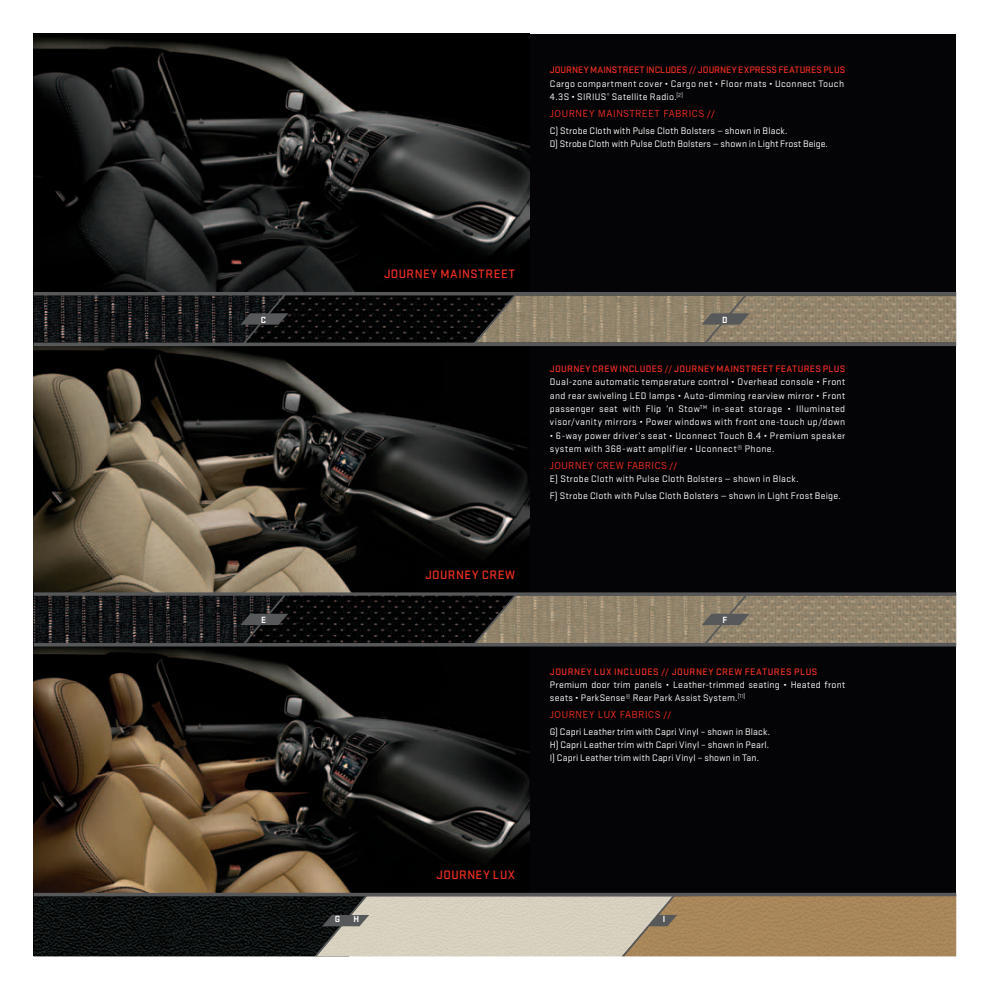
<style>
.page{position:relative;width:990px;height:990px;background:#fff}
.page>*{position:absolute;margin:0;border:0;box-sizing:border-box;transform-origin:0 0}
.t1{font:500 12.75px "Stratum 1";letter-spacing:.04em;color:#ee2e22}
.t2{font:9.88px/13.2px "Stratum 1";letter-spacing:.035em;color:#fff}
.t3{font:9.88px/13.2px "Stratum 1";letter-spacing:.015em;color:#fff}
.t4{font:500 9.88px "Stratum 1";letter-spacing:.02em;color:#ee2e22}
.t5{font:9.88px "Trade Gothic";letter-spacing:.025em;color:#ee2e22}
.t6{font:500 9.88px "Stratum 1";letter-spacing:-.005em;color:#ee2e22}
.t7{font:500 9.88px "Stratum 1";letter-spacing:.045em;color:#ee2e22}
.t8{font:700 9.38px "Stratum 1";color:#fff}
.s1{font-family:"Stratum 1";font-weight:500}
</style>
<div class="page">
<div style="left:34px;top:34px;width:922px;height:921px;background:#040305"></div>
<img style="left:34px;top:346px;width:495px;height:246px">
<svg style="left:34px;top:592px;width:922px;height:4px;background:#505050"></svg>
<img style="left:34px;top:295px;width:205px;height:48px">
<img style="left:34px;top:596px;width:205px;height:47px">
<img style="left:289px;top:295px;width:181px;height:48px">
<img style="left:289px;top:596px;width:181px;height:47px">
<img style="left:520px;top:295px;width:181px;height:48px">
<img style="left:520px;top:596px;width:181px;height:47px">
<img style="left:751px;top:295px;width:205px;height:48px">
<img style="left:751px;top:596px;width:205px;height:47px">
<img style="left:34px;top:39px;width:495px;height:253px">
<img style="left:34px;top:647px;width:495px;height:246px">
<hr style="left:34px;top:343px;width:922px;height:3px;background:#57585a">
<svg style="left:34px;top:643px;width:922px;height:4px;background:#4b4c4e"></svg>
<hr style="left:34px;top:292px;width:922px;height:3px;background:#57585a">
<img style="left:34px;top:896px;width:278px;height:60px">
<div style="left:371px;top:896px;width:248px;height:60px;background:#d7d0bf"></div>
<div style="left:678px;top:896px;width:278px;height:60px;background:#a98759"></div>
<hr style="left:34px;top:893px;width:922px;height:3px;background:#57585a">
<svg style="left:312px;top:896px;width:59px;height:61px"></svg>
<svg style="left:619px;top:896px;width:59px;height:61px;background:#b6a489"></svg>
<svg style="left:470px;top:295px;width:50px;height:48px"></svg>
<svg style="left:470px;top:592px;width:50px;height:55px"></svg>
<svg style="left:239px;top:295px;width:50px;height:48px"></svg>
<svg style="left:701px;top:295px;width:50px;height:48px;background:#837967"></svg>
<svg style="left:239px;top:592px;width:50px;height:55px"></svg>
<svg style="left:701px;top:592px;width:50px;height:55px;background:#7e7565"></svg>
<p class="t4" style="left:550px;top:64px;width:12px">JOURNEY</p>
<p class="t6" style="left:590px;top:64px;width:160px">MAINSTREET INCLUDES // JOURNEY EXPRESS</p>
<p class="t4" style="left:779px;top:64px;width:12px">FEATURES</p>
<p class="t4" style="left:824px;top:64px;width:23px">PLUS</p>
<p class="t2" style="left:550px;top:76px;width:296px">Cargo compartment cover • Cargo net • Floor mats • Uconnect Touch<br>4.3S • SIRIUS<sup>®</sup> Satellite Radio.<sup>[2]</sup></p>
<p class="t5" style="left:550px;top:107px;width:13px">JOURNEY</p>
<p class="t5" style="left:598px;top:107px;width:119px">MAI NSTREET FABR ICS <span class="s1">//</span></p>
<p class="t3" style="left:550px;top:123px;width:279px">C) Strobe Cloth with Pulse Cloth Bolsters — shown in Black.<br>D) Strobe Cloth with Pulse Cloth Bolsters — shown in Light Frost Beige.</p>
<p class="t1" style="left:384px;top:265px;width:16px">JOURNEY</p>
<p class="t1" style="left:440px;top:265px;width:9px">MAINSTREET</p>
<p class="t8" style="left:261px;top:313px;width:6px">c</p>
<p class="t8" style="left:722px;top:313px;width:6px">d</p>
<p class="t1" style="left:425px;top:566px;width:16px">JOURNEY</p>
<p class="t1" style="left:482px;top:566px;width:35px">CREW</p>
<p class="t4" style="left:550px;top:362px;width:13px">JOURNEY</p>
<p class="t4" style="left:592px;top:362px;width:95px">CREW INCLUDES // JOURNEY</p>
<p class="t4" style="left:717px;top:362px;width:7px">MAINSTREET</p>
<p class="t4" style="left:775px;top:362px;width:12px">FEATURES</p>
<p class="t4" style="left:823px;top:362px;width:24px">PLUS</p>
<p class="t2" style="left:550px;top:375px;width:297px;text-align:justify">Dual-zone automatic temperature control • Overhead console • Front and rear swiveling LED lamps • Auto-dimming rearview mirror • Front passenger seat with Flip ’n Stow<sup>TM</sup> in-seat storage • Illuminated visor/vanity mirrors • Power windows with front one-touch up/down</p>
<p class="t2" style="left:550px;top:428px;width:297px">• 6-way power driver’s seat • Uconnect Touch 8.4 • Premium speaker system with 368-watt amplifier • Uconnect® Phone.</p>
<p class="t5" style="left:550px;top:459px;width:12px">JOURNEY</p>
<p class="t5" style="left:597px;top:459px;width:82px">CREW FABRICS <span class="s1">//</span></p>
<p class="t2" style="left:550px;top:470px;width:292px;line-height:16.8px">E) Strobe Cloth with Pulse Cloth Bolsters — shown in Black.<br>F) Strobe Cloth with Pulse Cloth Bolsters — shown in Light Frost Beige.</p>
<p class="t8" style="left:261px;top:613px;width:5px">E</p>
<p class="t8" style="left:722px;top:613px;width:5px">F</p>
<p class="t4" style="left:550px;top:665px;width:13px">JOURNEY</p>
<p class="t7" style="left:594px;top:665px;width:85px">LUX INCLUDES // JOURNEY</p>
<p class="t4" style="left:716px;top:665px;width:41px">CREW FEATURES</p>
<p class="t4" style="left:794px;top:665px;width:25px">PLUS</p>
<p class="t2" style="left:550px;top:678px;width:297px">Premium door trim panels • Leather-trimmed seating • Heated front seats • ParkSense® Rear Park Assist System.<sup>[11]</sup></p>
<p class="t5" style="left:550px;top:709px;width:13px">JOURNEY</p>
<p class="t5" style="left:598px;top:709px;width:75px">LUX FABR ICS <span class="s1">//</span></p>
<p class="t2" style="left:550px;top:725px;width:222px;text-align:justify">G) Capri Leather trim with Capri Vinyl – shown in Black.<br>H) Capri Leather trim with Capri Vinyl – shown in Pearl.<br>I) Capri Leather trim with Capri Vinyl – shown in Tan.</p>
<p class="t1" style="left:437px;top:866px;width:16px">JOURNEY</p>
<p class="t1" style="left:493px;top:866px;width:24px">LUX</p>
<p class="t8" style="left:335px;top:913px;width:6px">G</p>
<p class="t8" style="left:353px;top:913px;width:6px">H</p>
<p class="t8" style="left:663px;top:913px;width:3px">I</p>
</div>
